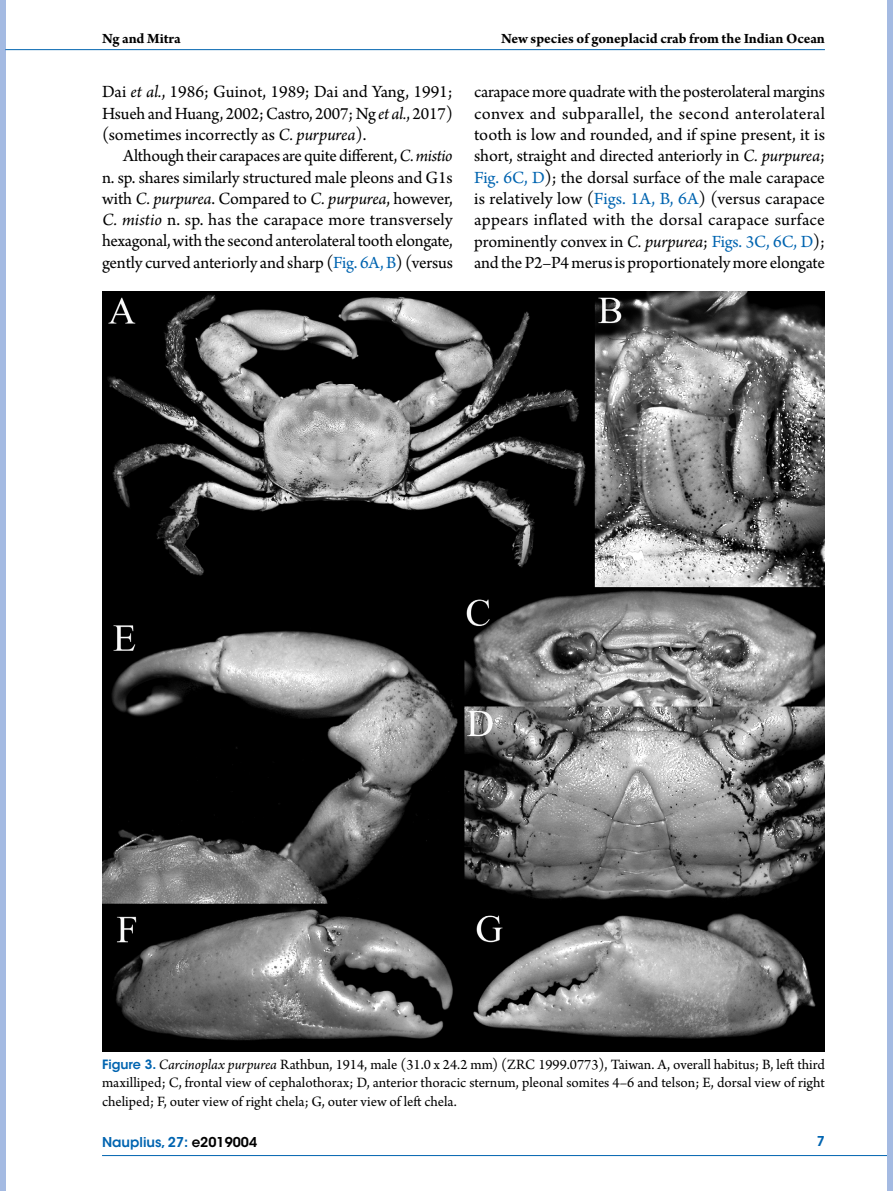
<style>
.page{position:relative;width:893px;height:1191px;background:#fff}
.page>*{position:absolute;margin:0;border:0;box-sizing:border-box;transform-origin:0 0}
.t1{font:18px/21.3px "Arno Pro";letter-spacing:-.01em;color:#000;text-align:justify}
.t2{font:15px/18px "Arno Pro";color:#000;text-align:justify}
.t3{font:700 15px "Arno Pro";letter-spacing:-.005em;color:#000}
.t4{font:600 13.5px "ITC Avant Garde Std";color:#0064b0}
.s1{font-style:italic}
.s2{color:#0064b0}
.s3{color:#020203}
.s4{font-style:italic;color:#020203}
.s5{font-family:"ITC Avant Garde Std";font-weight:600;font-size:12.75px;color:#0064b0}
.s6{color:#000}
</style>
<div class="page">
<div style="left:0;top:0;width:5px;height:1191px;background:#a4bae2"></div>
<hr style="left:102px;top:1155px;width:791px;height:1px;background:#0064b0">
<hr style="left:5px;top:49px;width:820px;height:1px;background:#0064b0">
<div style="left:888px;top:0;width:5px;height:1191px;background:#a4bae2"></div>
<img style="left:102px;top:291px;width:723px;height:760px">
<p class="t3" style="left:102px;top:30px;width:80px">Ng and Mitra</p>
<p class="t1" style="left:102px;top:82px;width:352px">Dai <span class="s1">et al.</span>, 1986; Guinot, 1989; Dai and Yang, 1991; Hsueh and Huang, 2002; Castro, 2007; Ng <span class="s1">et al.</span>, 2017) (sometimes incorrectly as <span class="s1">C. purpurea</span>).</p>
<p class="t1" style="left:102px;top:146px;width:352px;text-indent:21px">Although their carapaces are quite different, <span class="s1">C. mistio </span>n. sp. shares similarly structured male pleons and G1s with <span class="s1">C. purpurea</span>. Compared to <span class="s1">C. purpurea</span>, however, <span class="s1">C. mistio</span> n. sp. has the carapace more transversely hexagonal, with the second anterolateral tooth elongate, gently curved anteriorly and sharp (<span class="s2">Fig. 6A, B</span>) (versus</p>
<p class="t3" style="left:501px;top:30px;width:325px">New species of goneplacid crab from the Indian Ocean</p>
<p class="t1" style="left:474px;top:82px;width:352px">carapace more quadrate with the posterolateral margins convex and subparallel, the second anterolateral tooth is low and rounded, and if spine present, it is short, straight and directed anteriorly in <span class="s1">C. purpurea</span>; <span class="s2">Fig. 6C, D</span>); the dorsal surface of the male carapace is relatively low (<span class="s2">Figs. 1A, B, 6A</span><span class="s3">) (versus carapace appears inflated with the dorsal carapace surface prominently convex in</span> <span class="s4">C. purpurea</span><span class="s3">;</span> <span class="s2">Figs. 3C, 6C, D</span><span class="s3">); </span>and the P2–P4 merus is proportionately more elongate</p>
<p class="t2" style="left:102px;top:1056px;width:724px"><span class="s5">Figure 3.</span> <span class="s1">Carcinoplax purpurea</span> Rathbun, 1914, male (31.0 x 24.2 mm) (ZRC 1999.0773), Taiwan. A, overall habitus; B, left third maxilliped; C, frontal view of cephalothorax; D, anterior thoracic sternum, pleonal somites 4–6 and telson; E, dorsal view of right cheliped; F, outer view of right chela; G, outer view of left chela.</p>
<p class="t4" style="left:102px;top:1133px;width:157px">Nauplius, 27: <span class="s6">e2019004</span></p>
<p class="t4" style="left:817px;top:1132px;width:10px">7</p>
</div>
